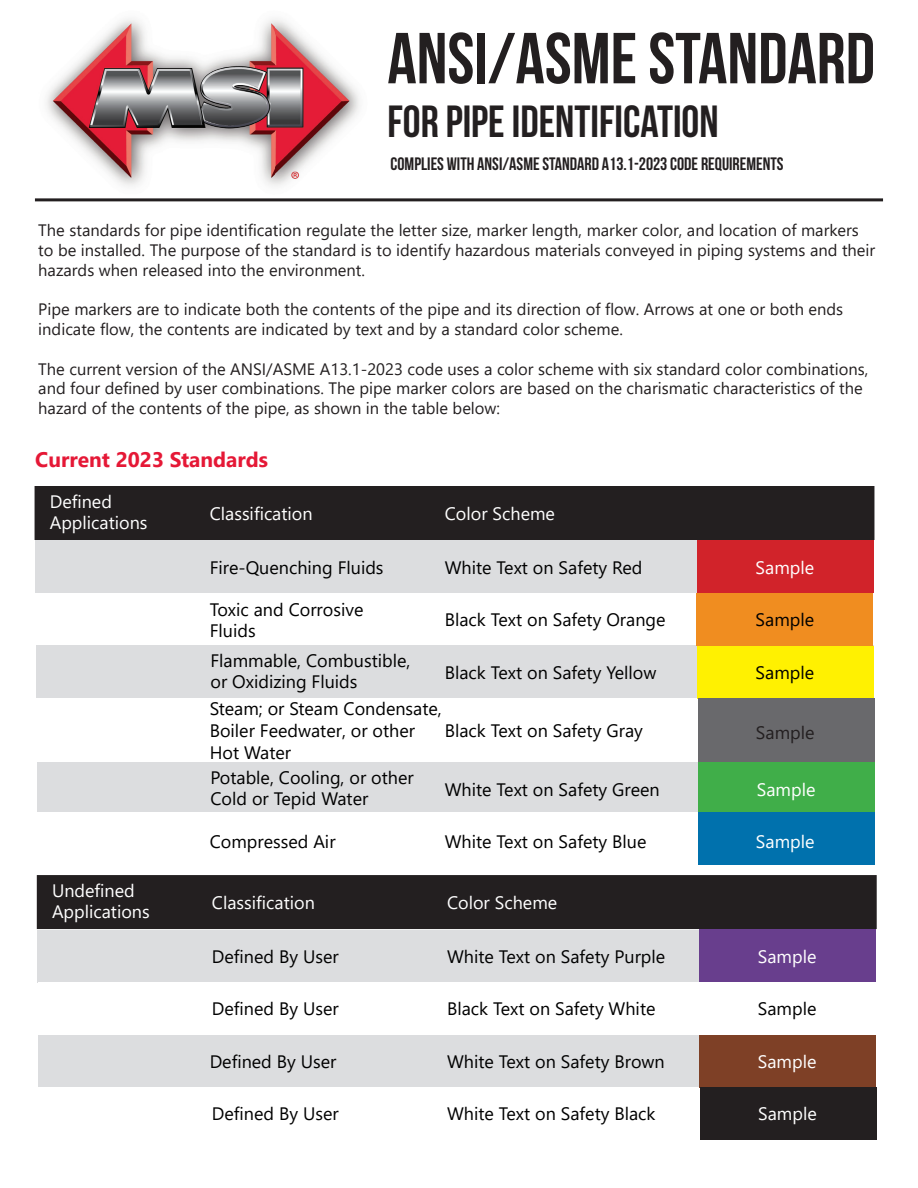
<style>
.page{position:relative;width:918px;height:1188px;background:#fff}
.page>*{position:absolute;margin:0;border:0;box-sizing:border-box;transform-origin:0 0}
.t1{font:72px "Bebas Neue";color:#231f20}
.t2{font:45px "Bebas Neue";color:#231f20}
.t3{font:700 21px "Segoe UI";color:#e51836}
.t4{font:18px/21.6px "Segoe UI";color:#000}
.t5{font:18px/21.6px "Segoe UI";color:#fff}
.t6{font:18px "Bebas Neue";color:#231f20}
.t7{font:18px "Segoe UI";color:#231f20}
.t8{font:16.5px/19.8px "Segoe UI";color:#231f20}
</style>
<div class="page">
<div style="left:35px;top:487px;width:839px;height:52px;background:#231f20"></div>
<div style="left:35px;top:486px;width:839px;height:54px;border:2px solid #231f20"></div>
<div style="left:35px;top:541px;width:838px;height:52px;background:#dcdddf"></div>
<div style="left:36px;top:646px;width:838px;height:52px;background:#dcdddf"></div>
<div style="left:37px;top:763px;width:837px;height:52px;background:#dcdddf"></div>
<div style="left:36px;top:812px;width:838px;height:53px;background:#fff"></div>
<div style="left:697px;top:540px;width:177px;height:53px;background:#d1232a"></div>
<div style="left:696px;top:593px;width:177px;height:53px;background:#f08d20"></div>
<div style="left:697px;top:646px;width:177px;height:52px;background:#fff101"></div>
<div style="left:698px;top:698px;width:176px;height:64px;background:#69696c"></div>
<div style="left:698px;top:762px;width:176px;height:53px;background:#40ae49"></div>
<div style="left:698px;top:812px;width:176px;height:53px;background:#0071ad"></div>
<div style="left:38px;top:876px;width:838px;height:52px;background:#231f20"></div>
<div style="left:37px;top:875px;width:840px;height:54px;border:2px solid #231f20"></div>
<div style="left:38px;top:930px;width:837px;height:52px;background:#dcdddf"></div>
<div style="left:38px;top:1035px;width:838px;height:52px;background:#dcdddf"></div>
<div style="left:699px;top:929px;width:177px;height:53px;background:#683e8d"></div>
<div style="left:699px;top:1035px;width:177px;height:53px;background:#7e4026"></div>
<div style="left:700px;top:1087px;width:177px;height:53px;background:#231f20"></div>
<div style="left:35px;top:198px;width:848px;height:3px;border:2px solid #231f20"></div>
<img style="left:46px;top:19px;width:314px;height:167px">
<h1 class="t1" style="left:387px;top:19px;width:489px">ANSI/ASME STANDARD</h1>
<h2 class="t2" style="left:387px;top:97px;width:333px">FOR PIPE IDENTIFICATION</h2>
<p class="t6" style="left:391px;top:154px;width:395px">COMPLIES WITH ANSI/ASME STANDARD A13.1-2023 CODE REQUIREMENTS</p>
<p class="t8" style="left:38px;top:219px;width:839px">The standards for pipe identification regulate the letter size, marker length, marker color, and location of markers to be installed. The purpose of the standard is to identify hazardous materials conveyed in piping systems and their hazards when released into the environment.</p>
<p class="t8" style="left:38px;top:298px;width:806px">Pipe markers are to indicate both the contents of the pipe and its direction of flow. Arrows at one or both ends indicate flow, the contents are indicated by text and by a standard color scheme.</p>
<p class="t8" style="left:38px;top:357px;width:832px">The current version of the ANSI/ASME A13.1-2023 code uses a color scheme with six standard color combinations, and four defined by user combinations. The pipe marker colors are based on the charismatic characteristics of the hazard of the contents of the pipe, as shown in the table below:</p>
<p class="t3" style="left:35px;top:439px;width:234px">Current 2023 Standards</p>
<p class="t5" style="left:50px;top:489px;width:99px">Defined<br>Applications</p>
<p class="t5" style="left:210px;top:501px;width:104px">Classification</p>
<p class="t5" style="left:445px;top:501px;width:112px">Color Scheme</p>
<p class="t4" style="left:210px;top:555px;width:175px">Fire-Quenching Fluids</p>
<p class="t4" style="left:210px;top:597px;width:155px">Toxic and Corrosive<br>Fluids</p>
<p class="t4" style="left:210px;top:648px;width:201px">Flammable, Combustible, or Oxidizing Fluids</p>
<p class="t4" style="left:210px;top:697px;width:234px">Steam; or Steam Condensate,<br>Boiler Feedwater, or other<br>Hot Water</p>
<p class="t4" style="left:210px;top:765px;width:205px">Potable, Cooling, or other<br>Cold or Tepid Water</p>
<p class="t4" style="left:210px;top:829px;width:127px">Compressed Air</p>
<p class="t4" style="left:445px;top:555px;width:199px">White Text on Safety Red</p>
<p class="t4" style="left:445px;top:607px;width:222px">Black Text on Safety Orange</p>
<p class="t4" style="left:445px;top:660px;width:213px">Black Text on Safety Yellow</p>
<p class="t4" style="left:445px;top:718px;width:200px">Black Text on Safety Gray</p>
<p class="t4" style="left:445px;top:777px;width:216px">White Text on Safety Green</p>
<p class="t4" style="left:445px;top:829px;width:203px">White Text on Safety Blue</p>
<p class="t5" style="left:52px;top:878px;width:99px">Undefined<br>Applications</p>
<p class="t5" style="left:212px;top:890px;width:104px">Classification</p>
<p class="t5" style="left:447px;top:890px;width:112px">Color Scheme</p>
<p class="t4" style="left:212px;top:944px;width:128px">Defined By User</p>
<p class="t4" style="left:212px;top:996px;width:128px">Defined By User</p>
<p class="t4" style="left:447px;top:944px;width:220px">White Text on Safety Purple</p>
<p class="t4" style="left:447px;top:996px;width:210px">Black Text on Safety White</p>
<p class="t4" style="left:447px;top:1049px;width:219px">White Text on Safety Brown</p>
<p class="t4" style="left:447px;top:1101px;width:210px">White Text on Safety Black</p>
<p class="t4" style="left:210px;top:1049px;width:128px">Defined By User</p>
<p class="t4" style="left:212px;top:1101px;width:128px">Defined By User</p>
<p class="t5" style="left:756px;top:555px;width:60px">Sample</p>
<p class="t4" style="left:756px;top:607px;width:60px">Sample</p>
<p class="t4" style="left:756px;top:660px;width:60px">Sample</p>
<p class="t7" style="left:756px;top:715px;width:60px">Sample</p>
<p class="t5" style="left:757px;top:777px;width:60px">Sample</p>
<p class="t5" style="left:756px;top:829px;width:60px">Sample</p>
<p class="t5" style="left:758px;top:944px;width:60px">Sample</p>
<p class="t4" style="left:758px;top:996px;width:60px">Sample</p>
<p class="t5" style="left:758px;top:1049px;width:60px">Sample</p>
<p class="t5" style="left:758px;top:1101px;width:60px">Sample</p>
</div>
